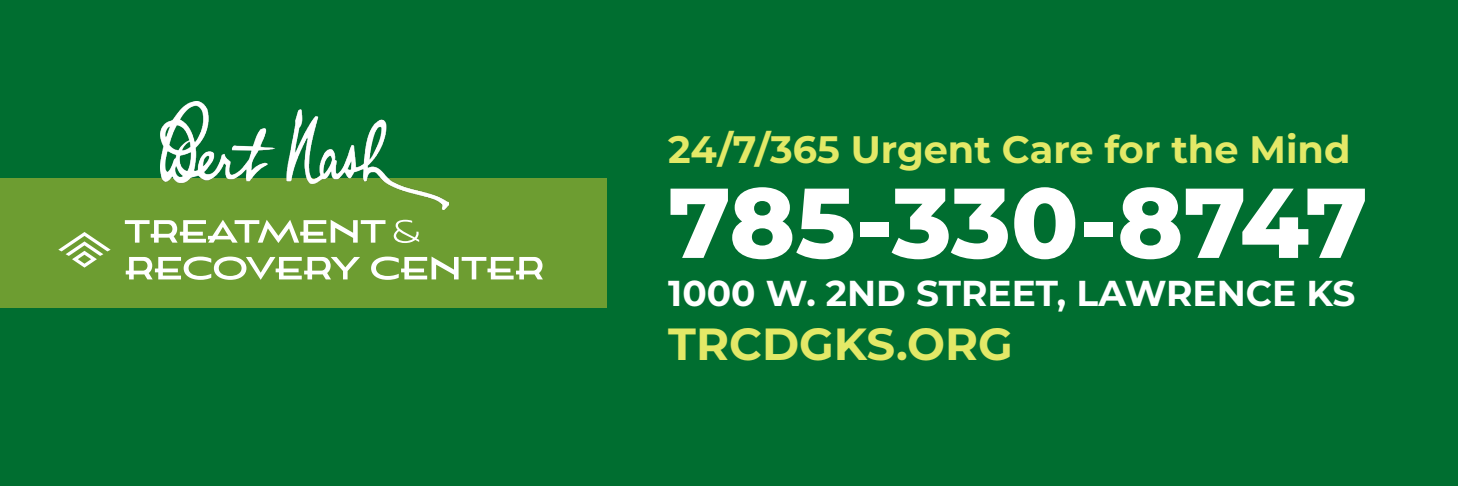
<style>
.page{position:relative;width:1458px;height:486px;background:#006e30}
.page>*{position:absolute;margin:0;border:0;box-sizing:border-box;transform-origin:0 0}
.t1{font:800 99px "Montserrat";letter-spacing:-.005em;color:#fff}
.t2{font:700 45px "Montserrat";color:#e3e967}
.t3{font:700 38.25px "Montserrat";color:#e3e967}
.t4{font:700 36px "Montserrat";color:#fff}
</style>
<div class="page">
<div style="left:0;top:178px;width:607px;height:130px;background:#6d9d31"></div>
<svg style="left:58px;top:232px;width:53px;height:36px"></svg>
<svg style="left:125px;top:220px;width:261px;height:23px"></svg>
<svg style="left:394px;top:220px;width:25px;height:23px"></svg>
<svg style="left:126px;top:257px;width:234px;height:23px"></svg>
<svg style="left:371px;top:257px;width:172px;height:23px"></svg>
<img style="left:160px;top:101px;width:288px;height:109px">
<p class="t3" style="left:668px;top:122px;width:684px">24/7/365 Urgent Care for the Mind</p>
<p class="t1" style="left:668px;top:150px;width:701px">785-330-8747</p>
<p class="t4" style="left:668px;top:267px;width:689px">1000 W. 2ND STREET, LAWRENCE KS</p>
<p class="t2" style="left:668px;top:311px;width:346px">TRCDGKS.ORG</p>
</div>
